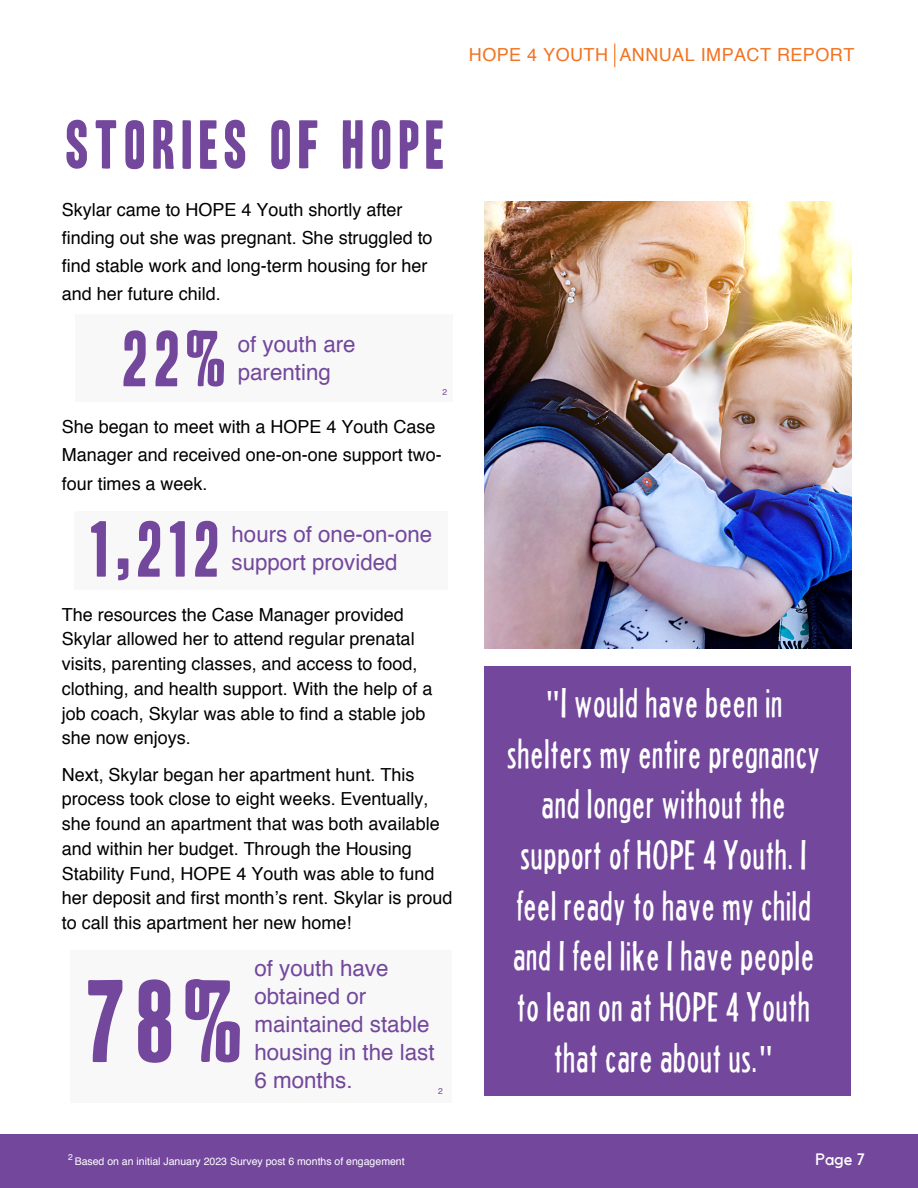
<style>
.page{position:relative;width:918px;height:1188px;background:#fff}
.page>*{position:absolute;margin:0;border:0;box-sizing:border-box;transform-origin:0 0}
.t1{font:100.65px "Headline One HPLHS";color:#73479c}
.t2{font:68.25px "Headline One HPLHS";color:#73479c}
.t3{font:59.55px "Headline One HPLHS";letter-spacing:.105em;color:#73479c}
.t4{font:36.3px/50.7px "Headline Two HPLHS";letter-spacing:.04em;color:#fff;text-align:center}
.t5{font:22.35px/28.2px "Helvetica";color:#73479c}
.t6{font:18px/24.8px "Helvetica";color:#000}
.t7{font:18px "Helvetica";letter-spacing:.025em;color:#f37321}
.t8{font:16.5px "Kollektif";color:#fff}
.t9{font:10.5px "Helvetica";color:#fff}
.t10{font:8.55px "Helvetica";color:#73479c}
.t11{font:8.55px "Helvetica";color:#fff}
.s1{font-family:"Noto Sans"}
</style>
<div class="page">
<img style="left:485px;top:201px;width:367px;height:447px">
<div style="left:75px;top:315px;width:378px;height:87px;background:#f8f8f8"></div>
<div style="left:74px;top:511px;width:373px;height:79px;background:#f8f8f8"></div>
<div style="left:485px;top:667px;width:366px;height:429px;background:#73479c"></div>
<div style="left:70px;top:950px;width:381px;height:153px;background:#f8f8f8"></div>
<div style="left:0;top:1134px;width:918px;height:54px;background:#73479c"></div>
<svg style="left:614px;top:44px;width:1px;height:23px"></svg>
<p class="t7" style="left:469px;top:47px;width:387px">HOPE 4 YOUTH ANNUAL IMPACT REPORT</p>
<h3 class="t3" style="left:67px;top:116px;width:380px">STORIES OF HOPE</h3>
<p class="t6" style="left:62px;top:197px;width:372px;line-height:28.2px">Skylar came to HOPE 4 Youth shortly after finding out she was pregnant. She struggled to find stable work and long-term housing for her and her future child.</p>
<h2 class="t2" style="left:123px;top:326px;width:105px">22%</h2>
<p class="t5" style="left:238px;top:332px;width:119px">of youth are parenting</p>
<p class="t6" style="left:62px;top:414px;width:382px;line-height:28.2px">She began to meet with a HOPE 4 Youth Case<br>Manager and received one-on-one support two&shy;four times a week.</p>
<h2 class="t2" style="left:91px;top:516px;width:130px">1,212</h2>
<p class="t5" style="left:232px;top:522px;width:202px">hours of one-on-one support provided</p>
<p class="t10" style="left:442px;top:389px;width:6px">2</p>
<p class="t6" style="left:62px;top:603px;width:372px">The resources the Case Manager provided Skylar allowed her to attend regular prenatal visits, parenting classes, and access to food, clothing, and health support. With the help of a job coach, Skylar was able to find a stable job she now enjoys.</p>
<p class="t6" style="left:62px;top:763px;width:392px">Next, Skylar began her apartment hunt. This process took close to eight weeks. Eventually, she found an apartment that was both available and within her budget. Through the Housing Stability Fund, HOPE 4 Youth was able to fund her deposit and first month’s rent. Skylar is proud to call this apartment her new home!</p>
<h1 class="t1" style="left:88px;top:973px;width:157px">78%</h1>
<p class="t5" style="left:254px;top:956px;width:182px">of youth have obtained or maintained stable housing in the last<br>6 months.</p>
<p class="t10" style="left:438px;top:1087px;width:6px">2</p>
<h3 class="t4" style="left:508px;top:678px;width:314px"><span class="s1">"</span>I would have been in shelters my entire pregnancy and longer without the support of HOPE 4 Youth. I feel ready to have my child and I feel like I have people to lean on at HOPE 4 Youth</h3>
<h3 class="t4" style="left:555px;top:1032px;width:220px">that care about us.<span class="s1">"</span></h3>
<p class="t11" style="left:68px;top:1153px;width:6px">2</p>
<p class="t9" style="left:75px;top:1157px;width:332px">Based on an initial January 2023 Survey post 6 months of engagement</p>
<p class="t8" style="left:816px;top:1152px;width:51px">Page 7</p>
</div>
